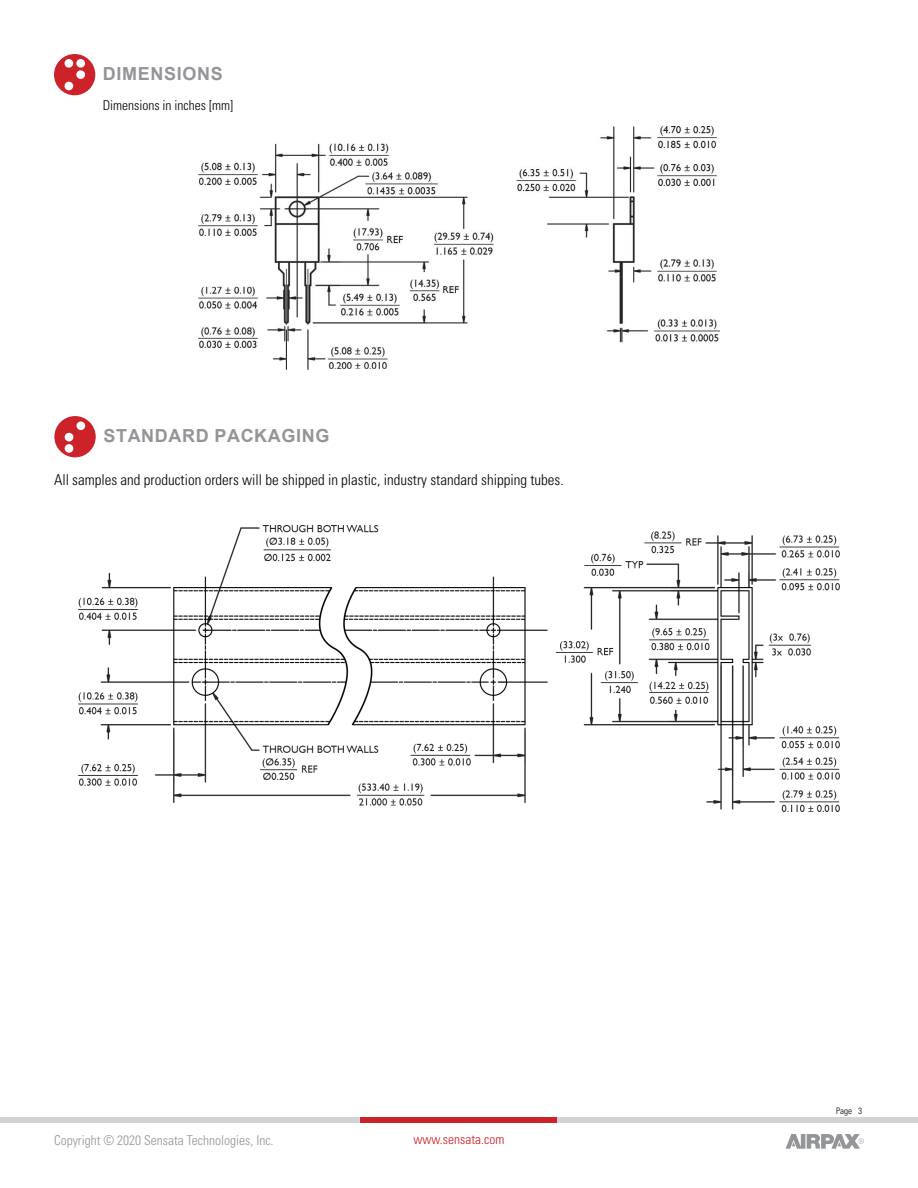
<style>
.page{position:relative;width:918px;height:1188px;background:#fff}
.page>*{position:absolute;margin:0;border:0;box-sizing:border-box;transform-origin:0 0}
.t1{font:700 18px "Arial";letter-spacing:.035em;color:#939598}
.t2{font:300 condensed 15px "Univers";color:#000}
.t3{font:300 condensed 13.5px "Univers";color:#939598}
.t4{font:300 condensed 13.5px "Univers";color:#000}
.t5{font:300 condensed 13.5px "Univers";color:#cc2229}
.t6{font:300 condensed 9px "Univers";color:#000}
</style>
<div class="page">
<div style="left:0;top:1117px;width:918px;height:6px;background:#d1d3d4"></div>
<div style="left:361px;top:1117px;width:196px;height:6px;background:#cc2229"></div>
<svg style="left:786px;top:1134px;width:78px;height:15px"></svg>
<svg style="left:54px;top:54px;width:41px;height:41px"></svg>
<svg style="left:54px;top:416px;width:42px;height:41px"></svg>
<img style="left:198px;top:126px;width:522px;height:243px">
<img style="left:79px;top:526px;width:760px;height:286px">
<p class="t1" style="left:103px;top:61px;width:121px">DIMENSIONS</p>
<p class="t4" style="left:103px;top:97px;width:132px">Dimensions in inches [mm]</p>
<p class="t1" style="left:103px;top:423px;width:228px">STANDARD PACKAGING</p>
<p class="t2" style="left:54px;top:471px;width:511px">All samples and production orders will be shipped in plastic, industry standard shipping tubes.</p>
<p class="t3" style="left:54px;top:1132px;width:221px">Copyright © 2020 Sensata Technologies, Inc.</p>
<p class="t5" style="left:414px;top:1131px;width:92px">www.sensata.com</p>
<p class="t6" style="left:836px;top:1105px;width:27px">Page 3</p>
</div>
